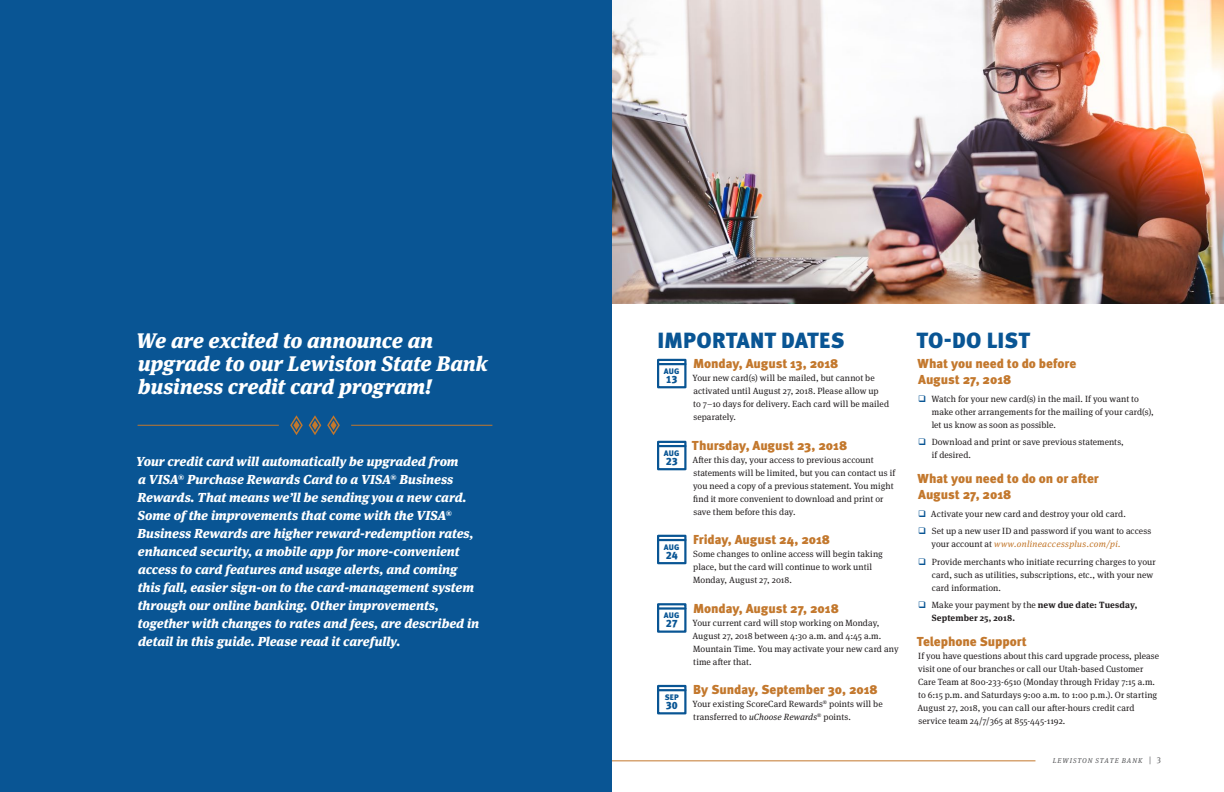
<style>
.page{position:relative;width:1224px;height:792px;background:#fff}
.page>*{position:absolute;margin:0;border:0;box-sizing:border-box;transform-origin:0 0}
.t1{font:900 22px "Meta OT";letter-spacing:.005em;color:#095594}
.t2{font:italic 900 21px/23px "Meta Serif OT";letter-spacing:-.005em;color:#fff}
.t3{font:italic 900 13px/18px "Meta Serif OT";letter-spacing:-.005em;color:#fff}
.t4{font:900 13px/16px "Meta OT";letter-spacing:-.005em;color:#c3782d}
.t5{font:900 10.5px "Meta OT";letter-spacing:-.005em;color:#095594}
.t6{font:9px/13px "Meta Serif OT";letter-spacing:.005em;color:#231f20}
.t7{font:700 9px/13px "Meta Serif OT";letter-spacing:.01em;color:#231f20}
.t8{font:900 8px "Meta OT";letter-spacing:.015em;color:#095594}
.t9{font:italic 7px "Meta Serif OT";letter-spacing:.135em;color:#57585a}
.s1{font-style:italic}
.s2{font-style:italic;color:#c3782d}
.s3{font-weight:400}
.s4{font-style:normal;font-size:8.5px}
</style>
<div class="page">
<hr style="left:612px;top:761px;width:423px;height:1px;background:#c3782d">
<img style="left:613px;top:0;width:611px;height:304px">
<div style="left:0;top:0;width:612px;height:792px;background:#095594"></div>
<div style="left:657px;top:535px;width:30px;height:29px;border:2px solid #095594"></div>
<hr style="left:658px;top:539px;width:27px;height:2px;background:#095594">
<div style="left:657px;top:441px;width:30px;height:29px;border:2px solid #095594"></div>
<hr style="left:658px;top:445px;width:27px;height:2px;background:#095594">
<div style="left:657px;top:359px;width:30px;height:29px;border:2px solid #095594"></div>
<hr style="left:658px;top:363px;width:27px;height:2px;background:#095594">
<div style="left:657px;top:603px;width:30px;height:30px;border:2px solid #095594"></div>
<hr style="left:658px;top:607px;width:27px;height:3px;background:#095594">
<div style="left:657px;top:685px;width:30px;height:29px;border:2px solid #095594"></div>
<hr style="left:658px;top:689px;width:27px;height:2px;background:#095594">
<svg style="left:327px;top:415px;width:13px;height:20px"></svg>
<svg style="left:309px;top:415px;width:12px;height:20px"></svg>
<svg style="left:290px;top:415px;width:13px;height:20px"></svg>
<hr style="left:138px;top:425px;width:141px;height:1px;background:#c3782d">
<hr style="left:351px;top:425px;width:141px;height:1px;background:#c3782d">
<h2 class="t2" style="left:136px;top:329px;width:353px">We are excited to announce an upgrade to our Lewiston State Bank business credit card program!</h2>
<p class="t3" style="left:136px;top:452px;width:344px">Your credit card will automatically be upgraded from<br>a VISA<sup>®</sup> Purchase Rewards Card to a VISA<sup>®</sup> Business Rewards. That means we’ll be sending you a new card.<br>Some of the improvements that come with the VISA<sup>® </sup>Business Rewards are higher reward-redemption rates, enhanced security, a mobile app for more-convenient access to card features and usage alerts, and coming this fall, easier sign-on to the card-management system through our online banking. Other improvements, together with changes to rates and fees, are described in detail in this guide. Please read it carefully.</p>
<h1 class="t1" style="left:657px;top:327px;width:189px">IMPORTANT DATES</h1>
<h3 class="t4" style="left:693px;top:356px;width:147px">Monday, August 13, 2018</h3>
<p class="t6" style="left:693px;top:371px;width:198px">Your new card(s) will be mailed, but cannot be activated until August 27, 2018. Please allow up<br>to 7–10 days for delivery. Each card will be mailed separately.</p>
<h3 class="t4" style="left:692px;top:438px;width:157px">Thursday, August 23, 2018</h3>
<p class="t6" style="left:692px;top:453px;width:205px">After this day, your access to previous account statements will be limited, but you can contact us if you need a copy of a previous statement. You might find it more convenient to download and print or save them before this day.</p>
<h3 class="t4" style="left:693px;top:532px;width:138px">Friday, August 24, 2018</h3>
<p class="t6" style="left:693px;top:547px;width:191px">Some changes to online access will begin taking place, but the card will continue to work until<br>Monday, August 27, 2018.</p>
<h3 class="t4" style="left:693px;top:601px;width:147px">Monday, August 27, 2018</h3>
<p class="t6" style="left:692px;top:616px;width:208px">Your current card will stop working on Monday, August 27, 2018 between 4:30 a.m. and 4:45 a.m.<br>Mountain Time. You may activate your new card any time after that.</p>
<h3 class="t4" style="left:693px;top:682px;width:186px">By Sunday, September 30, 2018</h3>
<p class="t6" style="left:693px;top:697px;width:192px">Your existing ScoreCard Rewards<sup>®</sup> points will be transferred to <span class="s1">uChoose Rewards</span><sup>®</sup> points.</p>
<p class="t8" style="left:664px;top:366px;width:17px">AUG</p>
<p class="t5" style="left:666px;top:373px;width:13px">13</p>
<p class="t8" style="left:664px;top:448px;width:17px">AUG</p>
<p class="t5" style="left:666px;top:455px;width:13px">23</p>
<p class="t8" style="left:664px;top:542px;width:17px">AUG</p>
<p class="t5" style="left:666px;top:549px;width:14px">24</p>
<p class="t8" style="left:664px;top:610px;width:17px">AUG</p>
<p class="t5" style="left:666px;top:617px;width:13px">27</p>
<p class="t8" style="left:665px;top:692px;width:16px">SEP</p>
<p class="t5" style="left:666px;top:699px;width:13px">30</p>
<h1 class="t1" style="left:916px;top:327px;width:115px">TO-DO LIST</h1>
<h3 class="t4" style="left:918px;top:356px;width:160px">What you need to do before<br>August 27, 2018</h3>
<p class="t6" style="left:931px;top:392px;width:224px">Watch for your new card(s) in the mail. If you want to make other arrangements for the mailing of your card(s), let us know as soon as possible.</p>
<p class="t6" style="left:932px;top:435px;width:194px">Download and print or save previous statements, if desired.</p>
<h3 class="t4" style="left:918px;top:471px;width:183px">What you need to do on or after<br>August 27, 2018</h3>
<p class="t6" style="left:931px;top:505px;width:222px;line-height:17.5px">Activate your new card and destroy your old card.<br>Set up a new user ID and password if you want to access</p>
<p class="t6" style="left:932px;top:535px;width:226px;line-height:17.5px">your account at <span class="s2">www.onlineaccessplus.com/pi.<br></span>Provide merchants who initiate recurring charges to your</p>
<p class="t6" style="left:932px;top:568px;width:223px">card, such as utilities, subscriptions, etc., with your new card information.</p>
<p class="t7" style="left:932px;top:598px;width:207px"><span class="s3">Make your payment by the</span> new due date: Tuesday,<br>September 25, 2018.</p>
<h3 class="t4" style="left:917px;top:634px;width:111px">Telephone Support</h3>
<p class="t6" style="left:917px;top:649px;width:243px">If you have questions about this card upgrade process, please visit one of our branches or call our Utah-based Customer Care Team at 800-233-6510 (Monday through Friday 7:15 a.m. to 6:15 p.m. and Saturdays 9:00 a.m. to 1:00 p.m.). Or starting August 27, 2018, you can call our after-hours credit card service team 24/7/365 at 855-445-1192.</p>
<p class="t9" style="left:1053px;top:757px;width:110px">LEWISTON STATE BANK <span class="s4">| 3</span></p>
</div>
